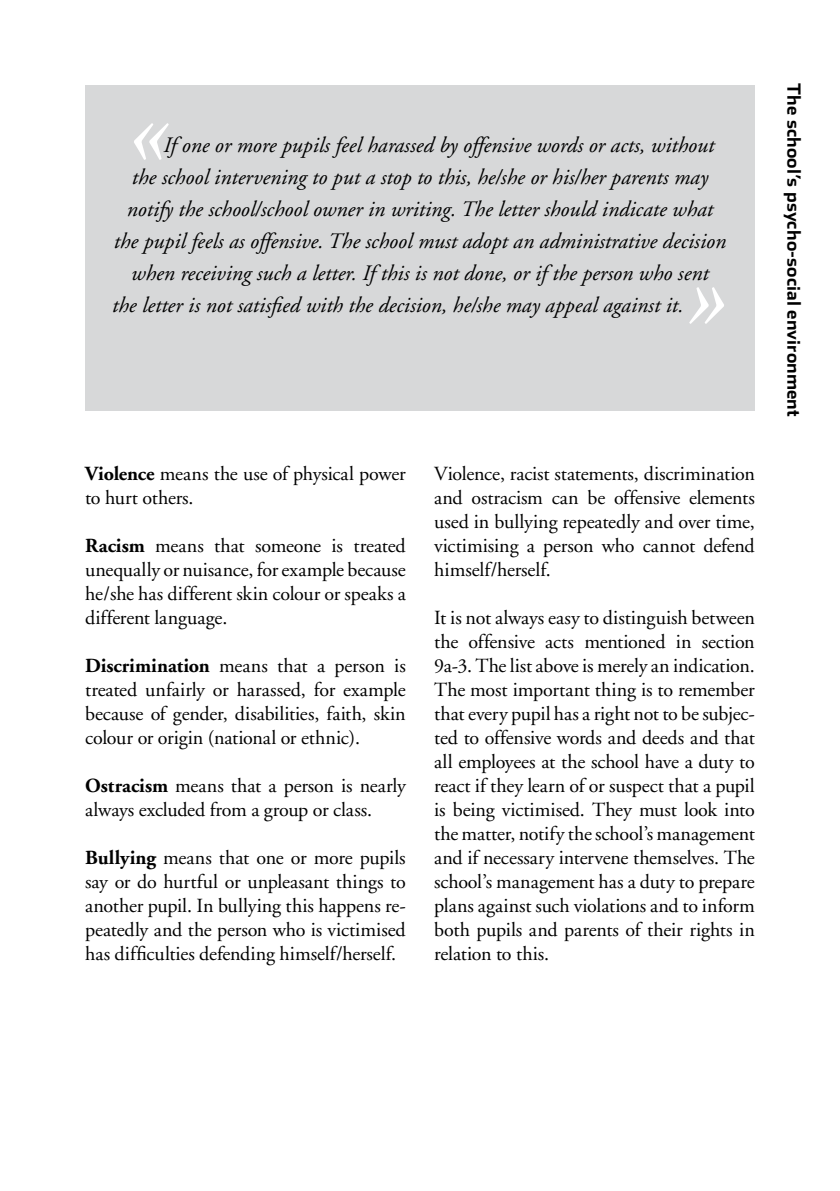
<style>
.page{position:relative;width:840px;height:1191px;background:#fff}
.page>*{position:absolute;margin:0;border:0;box-sizing:border-box;transform-origin:0 0}
.t1{font:italic 110px "Adobe Garamond";color:#fff}
.t2{font:italic 22px "Adobe Garamond";color:#000}
.t3{font:20px/24px "Adobe Garamond";letter-spacing:-.005em;color:#000;text-align:justify}
.t4{font:700 18px "Stainless";letter-spacing:.005em;color:#000}
.s1{font-weight:700}
</style>
<div class="page">
<div style="left:85px;top:85px;width:669px;height:325px;background:#d7d8d9"></div>
<h1 class="t1" style="left:126px;top:70px;width:45px">«</h1>
<p class="t2" style="left:163px;top:133px;width:552px">If one or more pupils feel harassed by offensive words or acts, without</p>
<p class="t2" style="left:132px;top:165px;width:577px">the school intervening to put a stop to this, he/she or his/her parents may</p>
<p class="t2" style="left:127px;top:197px;width:587px">notify the school/school owner in writing. The letter should indicate what</p>
<p class="t2" style="left:114px;top:229px;width:613px">the pupil feels as offensive. The school must adopt an administrative decision</p>
<p class="t2" style="left:131px;top:261px;width:578px">when receiving such a letter. If this is not done, or if the person who sent</p>
<p class="t2" style="left:112px;top:293px;width:572px">the letter is not satisfied with the decision, he/she may appeal against it.</p>
<h1 class="t1" style="left:683px;top:234px;width:45px">»</h1>
<p class="t3" style="left:85px;top:462px;width:322px"><span class="s1">Violence</span> means the use of physical power to hurt others.</p>
<p class="t3" style="left:85px;top:534px;width:322px"><span class="s1">Racism</span> means that someone is treated unequally or nuisance, for example because he/she has different skin colour or speaks a different language.</p>
<p class="t3" style="left:85px;top:654px;width:322px"><span class="s1">Discrimination</span> means that a person is treated unfairly or harassed, for example because of gender, disabilities, faith, skin colour or origin (national or ethnic).</p>
<p class="t3" style="left:85px;top:774px;width:322px"><span class="s1">Ostracism</span> means that a person is nearly always excluded from a group or class.</p>
<p class="t3" style="left:85px;top:846px;width:322px"><span class="s1">Bullying</span> means that one or more pupils say or do hurtful or unpleasant things to another pupil. In bullying this happens re&shy;peatedly and the person who is victimised has difficulties defending himself/herself.</p>
<p class="t3" style="left:434px;top:462px;width:322px">Violence, racist statements, discrimination and ostracism can be offensive elements used in bullying repeatedly and over time, victimising a person who cannot defend himself/herself.</p>
<p class="t3" style="left:434px;top:606px;width:322px">It is not always easy to distinguish between the offensive acts mentioned in section 9a-3. The list above is merely an indication.<br>The most important thing is to remember that every pupil has a right not to be subjec&shy;ted to offensive words and deeds and that all employees at the school have a duty to react if they learn of or suspect that a pupil is being victimised. They must look into the matter, notify the school’s management and if necessary intervene themselves. The school’s management has a duty to prepare plans against such violations and to inform both pupils and parents of their rights in relation to this.</p>
<p class="t4" style="left:804px;top:83px;width:336px;rotate:90deg">The school’s psycho-social environment</p>
</div>
